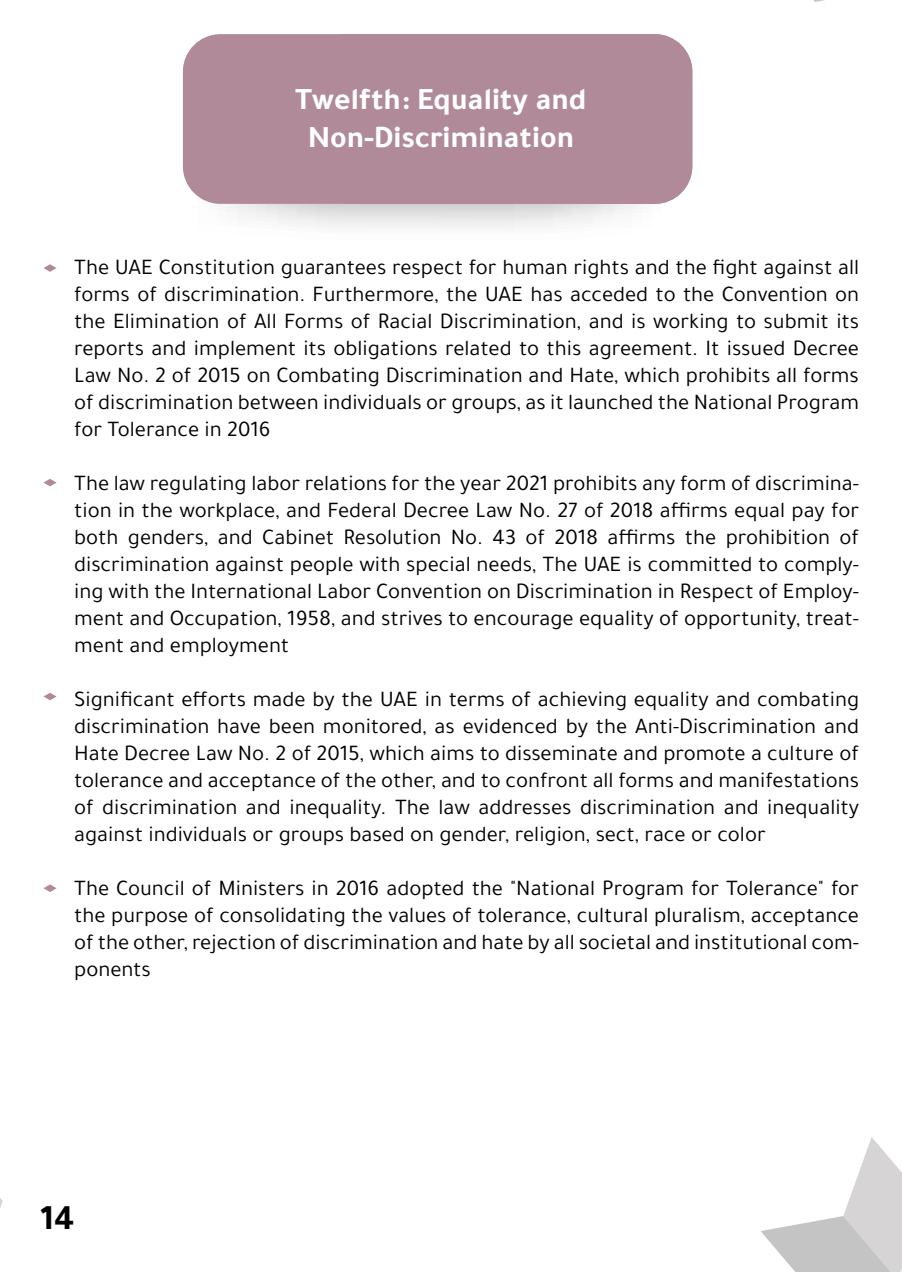
<style>
.page{position:relative;width:902px;height:1272px;background:#fff}
.page>*{position:absolute;margin:0;border:0;box-sizing:border-box;transform-origin:0 0}
.t1{font:700 36px "Tajawal";color:#000}
.t2{font:700 31.5px/37.8px "Tajawal";color:#fff;text-align:center}
.t3{font:22.5px/27px "Tajawal";color:#000;text-align:justify}
</style>
<div class="page">
<svg style="left:813px;top:0;width:12px;height:2px"></svg>
<svg style="left:0;top:1198px;width:3px;height:10px"></svg>
<svg style="left:761px;top:1137px;width:140px;height:134px"></svg>
<svg style="left:197px;top:196px;width:474px;height:33px"></svg>
<div style="left:183px;top:34px;width:509px;height:170px;background:#b08a99;border-radius:38px"></div>
<svg style="left:43px;top:264px;width:14px;height:8px"></svg>
<svg style="left:43px;top:479px;width:14px;height:7px"></svg>
<svg style="left:43px;top:693px;width:14px;height:7px"></svg>
<svg style="left:43px;top:884px;width:14px;height:8px"></svg>
<h2 class="t2" style="left:295px;top:80px;width:293px">Twelfth: Equality and<br>Non-Discrimination</h2>
<p class="t3" style="left:74px;top:253px;width:786px">The UAE Constitution guarantees respect for human rights and the fight against all forms of discrimination. Furthermore, the UAE has acceded to the Convention on the Elimination of All Forms of Racial Discrimination, and is working to submit its reports and implement its obligations related to this agreement. It issued Decree Law No. 2 of 2015 on Combating Discrimination and Hate, which prohibits all forms of discrimination between individuals or groups, as it launched the National Program for Tolerance in 2016</p>
<p class="t3" style="left:74px;top:469px;width:786px">The law regulating labor relations for the year 2021 prohibits any form of discrimina&shy;tion in the workplace, and Federal Decree Law No. 27 of 2018 affirms equal pay for both genders, and Cabinet Resolution No. 43 of 2018 affirms the prohibition of discrimination against people with special needs, The UAE is committed to comply&shy;ing with the International Labor Convention on Discrimination in Respect of Employ&shy;ment and Occupation, 1958, and strives to encourage equality of opportunity, treat&shy;ment and employment</p>
<p class="t3" style="left:74px;top:685px;width:786px">Significant efforts made by the UAE in terms of achieving equality and combating discrimination have been monitored, as evidenced by the Anti-Discrimination and Hate Decree Law No. 2 of 2015, which aims to disseminate and promote a culture of tolerance and acceptance of the other, and to confront all forms and manifestations of discrimination and inequality. The law addresses discrimination and inequality against individuals or groups based on gender, religion, sect, race or color</p>
<p class="t3" style="left:74px;top:874px;width:786px">The Council of Ministers in 2016 adopted the "National Program for Tolerance" for the purpose of consolidating the values of tolerance, cultural pluralism, acceptance of the other, rejection of discrimination and hate by all societal and institutional com&shy;ponents</p>
<h1 class="t1" style="left:41px;top:1190px;width:35px">14</h1>
</div>
